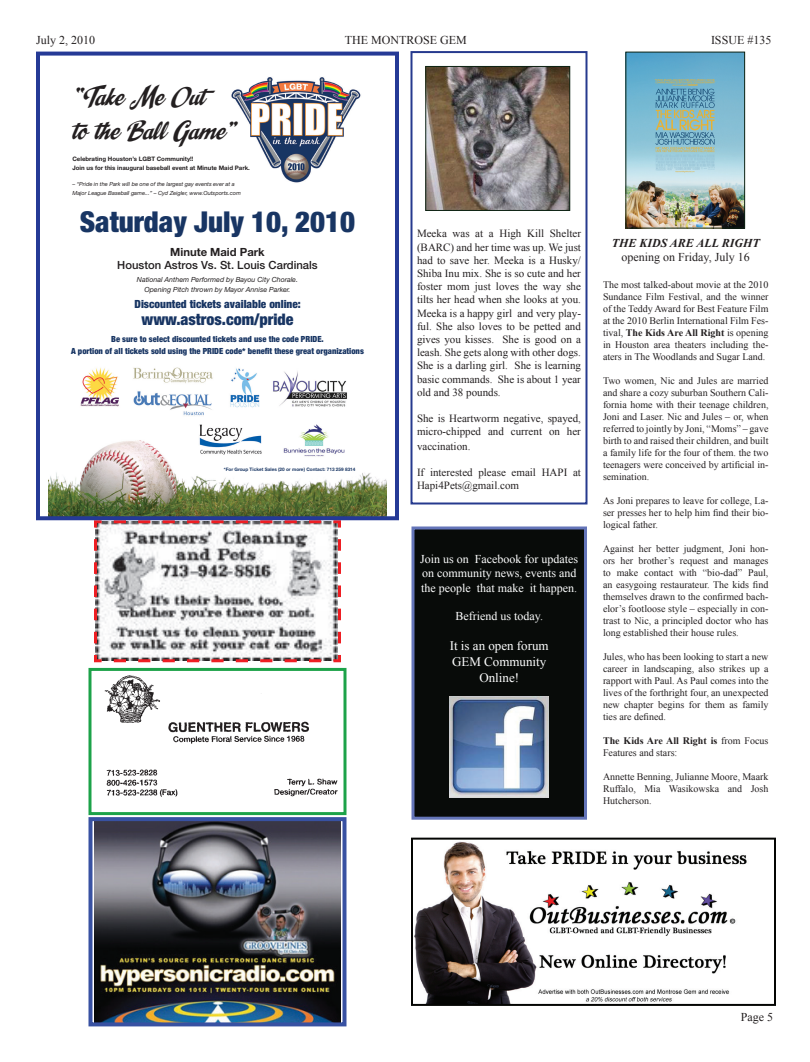
<style>
.page{position:relative;width:810px;height:1062px;background:#fff}
.page>*{position:absolute;margin:0;border:0;box-sizing:border-box;transform-origin:0 0}
.t1{font:900 condensed 28.8px "Helvetica Neue";color:#183563}
.t2{font:28.5px/34.2px "CC Spills";color:#231f20}
.t3{font:900 condensed 16px "Helvetica Neue";color:#183563}
.t4{font:13px/15.6px "Times New Roman";color:#fdfefe;text-align:center}
.t5{font:12px/14.4px "Times New Roman";color:#fdfefe}
.t6{font:12px "Times New Roman";color:#231f20}
.t7{font:italic 700 12px "Times New Roman";color:#231f20}
.t8{font:500 11.3px "Helvetica Neue";color:#231f20}
.t9{font:900 condensed 11.3px "Helvetica Neue";color:#183563}
.t10{font:700 11.3px "Helvetica Neue";color:#231f20}
.t11{font:11px/13.2px "Times New Roman";color:#231f20}
.t12{font:10px/12px "Times New Roman";color:#231f20;text-align:justify}
.t13{font:900 condensed 8.4px/11.7px "Helvetica Neue";color:#183563;text-align:center}
.t14{font:italic 7px/10.3px "Helvetica Neue";color:#231f20;text-align:center}
.t15{font:700 6.1px/8.5px "Helvetica Neue";color:#231f20}
.t16{font:italic 5.6px/8.4px "Helvetica Neue";color:#231f20}
.t17{font:700 4.7px "Helvetica Neue";color:#183563}
.s1{font-weight:700}
</style>
<div class="page">
<img style="left:627px;top:54px;width:116px;height:173px">
<div style="left:625px;top:52px;width:120px;height:177px;border:1px solid #0e2414"></div>
<svg style="left:92px;top:520px;width:250px;height:143px"></svg>
<img style="left:94px;top:822px;width:247px;height:199px">
<div style="left:88px;top:817px;width:258px;height:209px;border:4px solid #3851a2"></div>
<img style="left:49px;top:77px;width:337px;height:438px">
<div style="left:36px;top:52px;width:363px;height:468px;border:4px solid #253a96"></div>
<img style="left:414px;top:841px;width:333px;height:162px">
<div style="left:411px;top:838px;width:365px;height:168px;border:2px solid #040503"></div>
<div style="left:410px;top:51px;width:178px;height:453px;border:2px solid #263a8e"></div>
<img style="left:427px;top:68px;width:141px;height:141px">
<div style="left:425px;top:66px;width:145px;height:145px;border:1px solid #0e2414"></div>
<div style="left:413px;top:528px;width:173px;height:290px;background:#080b09"></div>
<div style="left:412px;top:526px;width:175px;height:294px;border:3px solid #6475b9"></div>
<img style="left:449px;top:697px;width:99px;height:100px">
<svg style="left:88px;top:667px;width:259px;height:149px"></svg>
<p class="t6" style="left:36px;top:32px;width:61px">July 2, 2010</p>
<p class="t6" style="left:345px;top:32px;width:123px">THE MONTROSE GEM</p>
<p class="t6" style="left:711px;top:32px;width:62px">ISSUE #135</p>
<h2 class="t2" style="left:73px;top:81px;width:165px">“Take Me Out<br>to the Ball Game”</h2>
<p class="t15" style="left:72px;top:155px;width:179px">Celebrating Houston’s LGBT Community!!<br>Join us for this inaugural baseball event at Minute Maid Park.</p>
<p class="t16" style="left:72px;top:180px;width:170px">– “Pride in the Park will be one of the largest gay events ever at a<br>Major League Baseball game...” – Cyd Zeigler, www.Outsports.com</p>
<h1 class="t1" style="left:80px;top:204px;width:277px">Saturday July 10, 2010</h1>
<p class="t10" style="left:170px;top:245px;width:96px">Minute Maid Park</p>
<p class="t8" style="left:117px;top:258px;width:202px">Houston Astros Vs. St. Louis Cardinals</p>
<p class="t14" style="left:137px;top:274px;width:163px">National Anthem Performed by Bayou City Chorale.<br>Opening Pitch thrown by Mayor Annise Parker.</p>
<p class="t9" style="left:135px;top:297px;width:168px">Discounted tickets available online:</p>
<h3 class="t3" style="left:142px;top:310px;width:153px">www.astros.com/pride</h3>
<p class="t13" style="left:71px;top:333px;width:294px">Be sure to select discounted tickets and use the code PRIDE.<br>A portion of all tickets sold using the PRIDE code* benefit these great organizations</p>
<p class="t17" style="left:224px;top:466px;width:133px">*For Group Ticket Sales (20 or more) Contact: 713 259 8314</p>
<p class="t11" style="left:417px;top:227px;width:166px;text-align:justify">Meeka was at a High Kill Shelter (BARC) and her time was up. We just had to save her. Meeka is a Husky/ Shiba Inu mix. She is so cute and her foster mom just loves the way she tilts her head when she looks at you.<br>Meeka is a happy girl and very play&shy;ful. She also loves to be petted and gives you kisses. She is good on a leash. She gets along with other dogs.<br>She is a darling girl. She is learning basic commands. She is about 1 year old and 38 pounds.</p>
<p class="t11" style="left:417px;top:412px;width:165px">She is Heartworm negative, spayed, micro-chipped and current on her</p>
<p class="t11" style="left:417px;top:439px;width:55px">vaccination.</p>
<p class="t11" style="left:417px;top:466px;width:165px">If interested please email HAPI at<br>Hapi4Pets@gmail.com</p>
<p class="t5" style="left:420px;top:551px;width:159px">Join us on Facebook for updates on community news, events and the people that make it happen.</p>
<p class="t5" style="left:455px;top:609px;width:89px">Befriend us today.</p>
<h3 class="t4" style="left:450px;top:638px;width:100px">It is an open forum<br>GEM Community<br>Online!</h3>
<p class="t7" style="left:612px;top:235px;width:150px">THE KIDS ARE ALL RIGHT</p>
<p class="t6" style="left:622px;top:249px;width:130px">opening on Friday, July 16</p>
<p class="t12" style="left:603px;top:278px;width:167px">The most talked-about movie at the 2010<br>Sundance Film Festival, and the winner of the Teddy Award for Best Feature Film at the 2010 Berlin International Film Fes&shy;tival, <span class="s1">The Kids Are All Right</span> is opening in Houston area theaters including the&shy;aters in The Woodlands and Sugar Land.</p>
<p class="t12" style="left:603px;top:374px;width:167px">Two women, Nic and Jules are married and share a cozy suburban Southern Cali&shy;fornia home with their teenage children, Joni and Laser. Nic and Jules – or, when referred to jointly by Joni, “Moms” – gave birth to and raised their children, and built a family life for the four of them. the two teenagers were conceived by artificial in&shy;semination.</p>
<p class="t12" style="left:603px;top:494px;width:167px">As Joni prepares to leave for college, La&shy;ser presses her to help him find their bio&shy;logical father.</p>
<p class="t12" style="left:603px;top:542px;width:167px">Against her better judgment, Joni hon&shy;ors her brother’s request and manages to make contact with “bio-dad” Paul, an easygoing restaurateur. The kids find themselves drawn to the confirmed bach&shy;elor’s footloose style – especially in con&shy;trast to Nic, a principled doctor who has long established their house rules.</p>
<p class="t12" style="left:603px;top:650px;width:167px">Jules, who has been looking to start a new career in landscaping, also strikes up a rapport with Paul. As Paul comes into the lives of the forthright four, an unexpected new chapter begins for them as family ties are defined.</p>
<p class="t12" style="left:603px;top:734px;width:167px"><span class="s1">The Kids Are All Right is</span> from Focus<br>Features and stars:</p>
<p class="t12" style="left:603px;top:770px;width:167px">Annette Benning, Julianne Moore, Maark Ruffalo, Mia Wasikowska and Josh Hutcherson.</p>
<p class="t6" style="left:741px;top:1009px;width:34px">Page 5</p>
</div>
